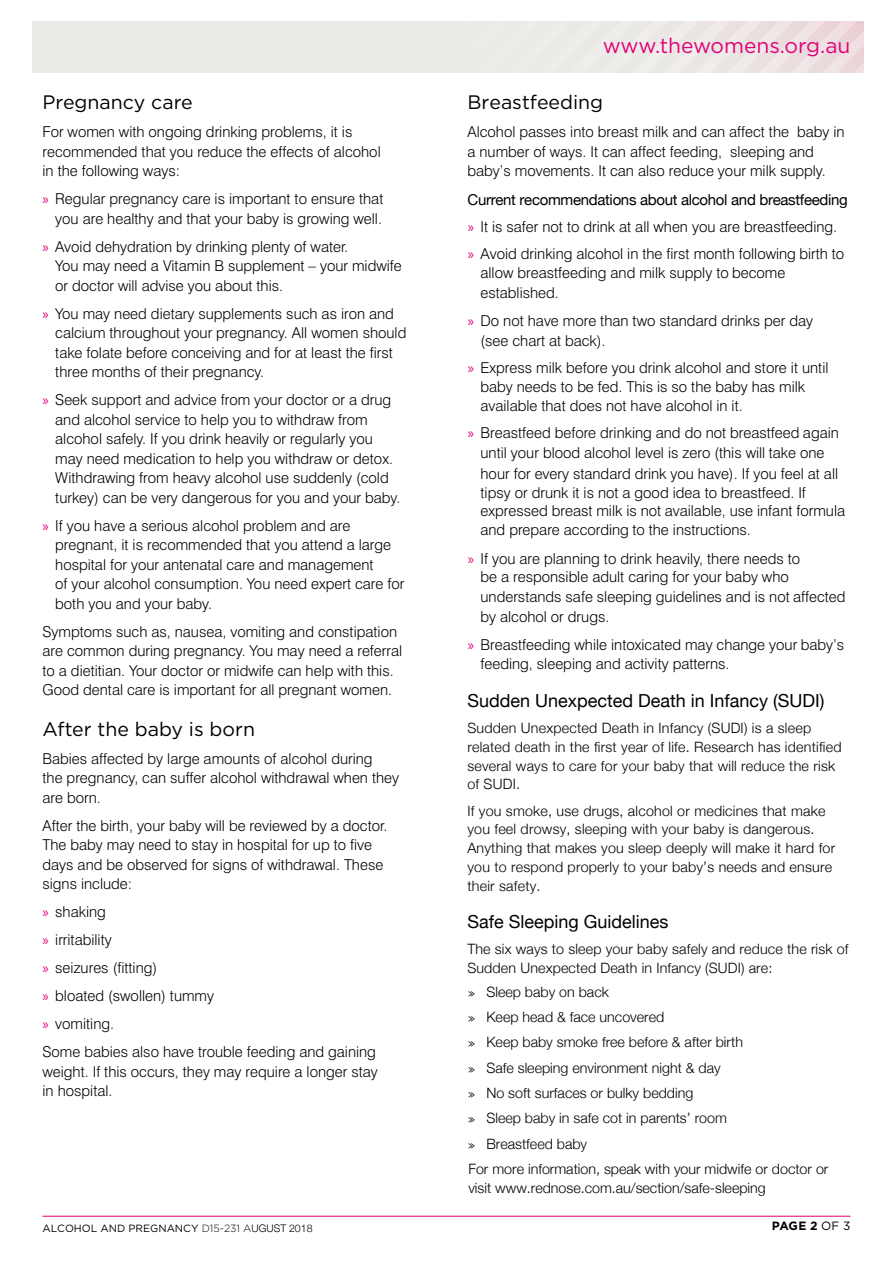
<style>
.page{position:relative;width:893px;height:1263px;background:#fff}
.page>*{position:absolute;margin:0;border:0;box-sizing:border-box;transform-origin:0 0}
.t1{font:21px "Gotham";color:#e20177}
.t2{font:19.5px "Gotham";color:#000}
.t3{font:18px "Helvetica Neue";color:#000}
.t4{font:300 15px/19.5px "Swiss 721 BT";color:#000}
.t5{font:15px "Helvetica Neue";letter-spacing:-.02em;color:#000}
.t6{font:300 14.25px/25.3px "Helvetica Neue";letter-spacing:.01em;color:#000}
.t7{font:700 12px "Gotham";color:#000}
.t8{font:10.5px "Gotham";color:#000}
.s1{font-family:"Myriad Pro";font-weight:400;color:#e20177}
.s2{font-family:"Courier Std";font-weight:400}
.s3{font-weight:300}
.s4{font-family:"Helvetica Neue";font-weight:300}
.s5{font-weight:400}
</style>
<div class="page">
<hr style="left:43px;top:1216px;width:807px;height:1px;background:#e20177">
<div style="left:30px;top:21px;width:833px;height:51px;background:#eaeae6"></div>
<h2 class="t2" style="left:43px;top:91px;width:152px">Pregnancy care</h2>
<p class="t4" style="left:43px;top:122px;width:340px">For women with ongoing drinking problems, it is recommended that you reduce the effects of alcohol in the following ways:</p>
<p class="t4" style="left:43px;top:189px;width:342px;text-align:right"><span class="s1">»</span> Regular pregnancy care is important to ensure that you are healthy and that your baby is growing well.</p>
<p class="t4" style="left:55px;top:236px;width:348px;text-indent:-13px"><span class="s1">»</span> Avoid dehydration by drinking plenty of water.<br>You may need a Vitamin B supplement – your midwife or doctor will advise you about this.</p>
<p class="t4" style="left:55px;top:303px;width:353px;text-indent:-13px"><span class="s1">»</span> You may need dietary supplements such as iron and calcium throughout your pregnancy. All women should take folate before conceiving and for at least the first three months of their pregnancy.</p>
<p class="t4" style="left:55px;top:390px;width:347px;text-indent:-13px"><span class="s1">»</span> Seek support and advice from your doctor or a drug and alcohol service to help you to withdraw from alcohol safely. If you drink heavily or regularly you may need medication to help you withdraw or detox.<br>Withdrawing from heavy alcohol use suddenly (cold turkey) can be very dangerous for you and your baby.</p>
<p class="t4" style="left:55px;top:515px;width:351px;text-indent:-13px"><span class="s1">»</span> If you have a serious alcohol problem and are pregnant, it is recommended that you attend a large hospital for your antenatal care and management<br>of your alcohol consumption. You need expert care for both you and your baby.</p>
<p class="t4" style="left:43px;top:621px;width:361px">Symptoms such as, nausea, vomiting and constipation are common during pregnancy. You may need a referral to a dietitian. Your doctor or midwife can help with this.<br>Good dental care is important for all pregnant women.</p>
<h2 class="t2" style="left:43px;top:718px;width:214px">After the baby is born</h2>
<p class="t4" style="left:43px;top:748px;width:358px">Babies affected by large amounts of alcohol during<br>the pregnancy, can suffer alcohol withdrawal when they are born.</p>
<p class="t4" style="left:43px;top:815px;width:346px">After the birth, your baby will be reviewed by a doctor.<br>The baby may need to stay in hospital for up to five days and be observed for signs of withdrawal. These signs include:</p>
<p class="t4" style="left:43px;top:898px;width:335px;line-height:28px"><span class="s1">»</span> shaking<br><span class="s1">»</span> irritability<br><span class="s1">»</span> seizures (fitting)<br><span class="s1">»</span> bloated (swollen) tummy<br><span class="s1">»</span> vomiting.<br>Some babies also have trouble feeding and gaining</p>
<p class="t4" style="left:43px;top:1061px;width:337px">weight. If this occurs, they may require a longer stay in hospital.</p>
<h1 class="t1" style="left:603px;top:34px;width:249px">www.thewomens.org.au</h1>
<h2 class="t2" style="left:467px;top:92px;width:137px">Breastfeeding</h2>
<p class="t4" style="left:467px;top:122px;width:379px">Alcohol passes into breast milk and can affect the baby in a number of ways. It can affect feeding, sleeping and baby’s movements. It can also reduce your milk supply.</p>
<p class="t5" style="left:467px;top:189px;width:382px">Current recommendations about alcohol and breastfeeding</p>
<p class="t4" style="left:468px;top:213px;width:378px;line-height:27.2px"><span class="s1">»</span> It is safer not to drink at all when you are breastfeeding. <span class="s1">»</span> Avoid drinking alcohol in the first month following birth to</p>
<p class="t4" style="left:480px;top:263px;width:306px">allow breastfeeding and milk supply to become established.</p>
<p class="t4" style="left:480px;top:311px;width:334px;text-indent:-13px"><span class="s1">»</span> Do not have more than two standard drinks per day (see chart at back).</p>
<p class="t4" style="left:480px;top:357px;width:349px;text-indent:-13px"><span class="s1">»</span> Express milk before you drink alcohol and store it until baby needs to be fed. This is so the baby has milk available that does not have alcohol in it.</p>
<p class="t4" style="left:468px;top:423px;width:373px;text-align:center"><span class="s1">»</span> Breastfeed before drinking and do not breastfeed again until your blood alcohol level is zero (this will take one</p>
<p class="t4" style="left:480px;top:464px;width:359px">hour for every standard drink you have). If you feel at all tipsy or drunk it is not a good idea to breastfeed. If</p>
<p class="t4" style="left:480px;top:500px;width:366px">expressed breast milk is not available, use infant formula and prepare according to the instructions.</p>
<p class="t4" style="left:480px;top:549px;width:367px;text-indent:-13px"><span class="s1">»</span> If you are planning to drink heavily, there needs to<br>be a responsible adult caring for your baby who understands safe sleeping guidelines and is not affected by alcohol or drugs.</p>
<p class="t4" style="left:480px;top:635px;width:365px;line-height:18.8px;text-indent:-13px"><span class="s1">»</span> Breastfeeding while intoxicated may change your baby’s feeding, sleeping and activity patterns.</p>
<p class="t3" style="left:467px;top:687px;width:359px">Sudden Unexpected Death in Infancy (SUDI)</p>
<p class="t6" style="left:467px;top:718px;width:376px;line-height:18.6px">Sudden Unexpected Death in Infancy (SUDI) is a sleep related death in the first year of life. Research has identified several ways to care for your baby that will reduce the risk of SUDI.</p>
<p class="t6" style="left:467px;top:800px;width:369px;line-height:18.8px">If you smoke, use drugs, alcohol or medicines that make you feel drowsy, sleeping with your baby is dangerous.<br>Anything that makes you sleep deeply will make it hard for you to respond properly to your baby’s needs and ensure their safety.</p>
<p class="t3" style="left:467px;top:908px;width:203px">Safe Sleeping Guidelines</p>
<p class="t6" style="left:467px;top:939px;width:383px;line-height:18.5px">The six ways to sleep your baby safely and reduce the risk of<br>Sudden Unexpected Death in Infancy (SUDI) are:</p>
<p class="t6" style="left:467px;top:978px;width:363px"><span class="s2">»</span> Sleep baby on back<br><span class="s2">»</span> Keep head &amp; face uncovered<br><span class="s2">»</span> Keep baby smoke free before &amp; after birth<br><span class="s2">»</span> Safe sleeping environment night &amp; day<br><span class="s2">»</span> No soft surfaces or bulky bedding<br><span class="s2">»</span> Sleep baby in safe cot in parents’ room<br><span class="s2">»</span> Breastfeed baby<br>For more information, speak with your midwife or doctor or</p>
<p class="t6" style="left:468px;top:1174px;width:299px">visit www.rednose.com.au/section/safe-sleeping</p>
<p class="t8" style="left:43px;top:1222px;width:271px">ALCOHOL AND PREGNANCY <span class="s3">D15-231 A</span><span class="s4">UGUST 2018</span></p>
<p class="t7" style="left:772px;top:1218px;width:80px">PAGE 2 <span class="s5">OF 3</span></p>
</div>
